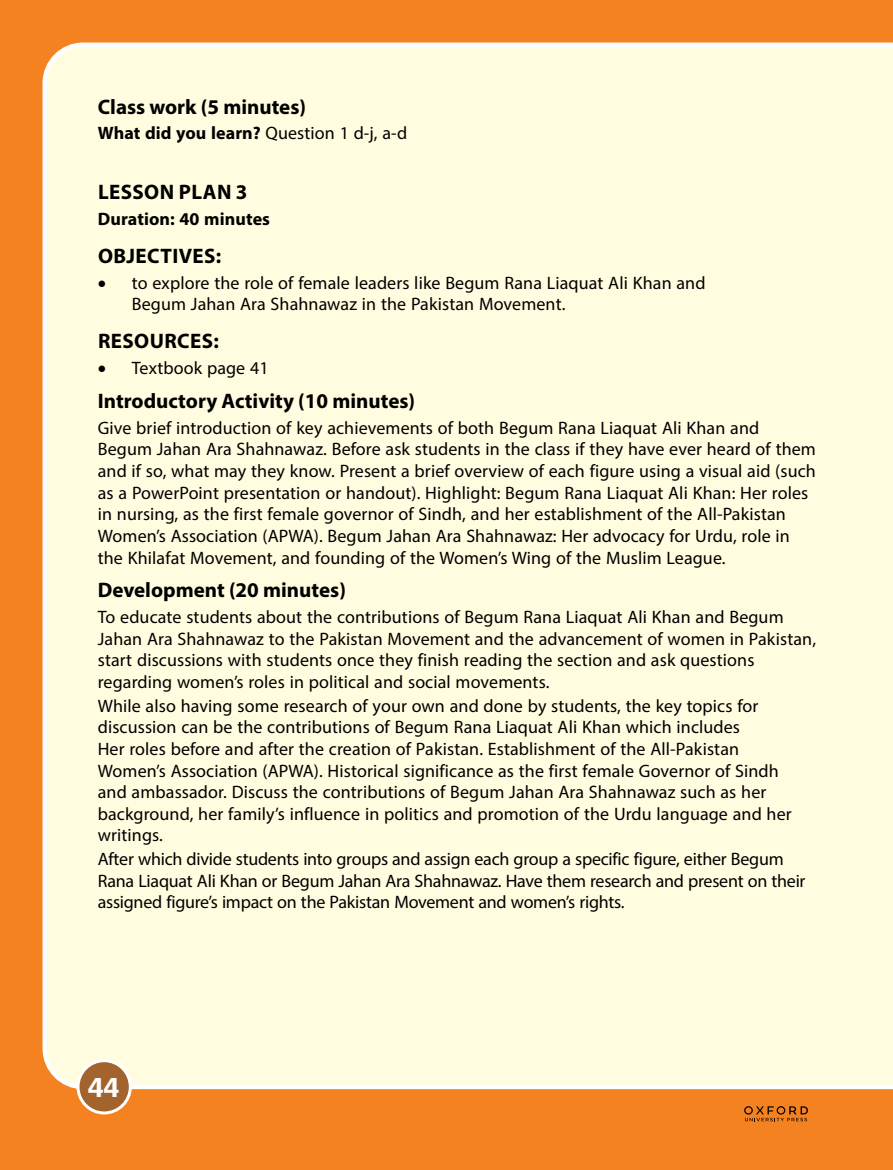
<style>
.page{position:relative;width:893px;height:1170px;background:#fff}
.page>*{position:absolute;margin:0;border:0;box-sizing:border-box;transform-origin:0 0}
.t1{font:700 27px "Forma DJR Text";color:#fff}
.t2{font:700 21px "Myriad Pro";color:#000}
.t3{font:700 21px "Myriad Pro";letter-spacing:.02em;color:#000}
.t4{font:18px/21.6px "Myriad Pro";letter-spacing:.005em;color:#000}
.t5{font:18px/21.6px "Myriad Pro";letter-spacing:-.015em;color:#000}
.t6{font:700 18px "Myriad Pro";letter-spacing:.005em;color:#000}
.s1{font-weight:400}
</style>
<div class="page">
<div style="left:0;top:0;width:893px;height:1169px;background:#f58220"></div>
<div style="left:42px;top:42px;width:851px;height:1049px;background:#fffcdf"></div>
<svg style="left:744px;top:1106px;width:64px;height:15px"></svg>
<div style="left:78px;top:1060px;width:52px;height:52px;background:#a3632c;border-radius:50%"></div>
<div style="left:77px;top:1059px;width:55px;height:55px;border:3px solid #fff;border-radius:50%"></div>
<p class="t2" style="left:98px;top:93px;width:210px">Class work (5 minutes)</p>
<p class="t6" style="left:98px;top:122px;width:311px">What did you learn? <span class="s1">Question 1 d-j, a-d</span></p>
<p class="t3" style="left:98px;top:178px;width:151px">LESSON PLAN 3</p>
<p class="t6" style="left:98px;top:207px;width:174px">Duration: 40 minutes</p>
<p class="t3" style="left:98px;top:242px;width:125px">OBJECTIVES:</p>
<p class="t4" style="left:132px;top:271px;width:575px;text-indent:-34px">• to explore the role of female leaders like Begum Rana Liaquat Ali Khan and<br>Begum Jahan Ara Shahnawaz in the Pakistan Movement.</p>
<p class="t3" style="left:98px;top:327px;width:122px">RESOURCES:</p>
<p class="t4" style="left:98px;top:357px;width:172px">• Textbook page 41</p>
<p class="t2" style="left:98px;top:387px;width:319px">Introductory Activity (10 minutes)</p>
<p class="t4" style="left:98px;top:416px;width:720px">Give brief introduction of key achievements of both Begum Rana Liaquat Ali Khan and Begum Jahan Ara Shahnawaz. Before ask students in the class if they have ever heard of them and if so, what may they know. Present a brief overview of each figure using a visual aid (such as a PowerPoint presentation or handout). Highlight: Begum Rana Liaquat Ali Khan: Her roles in nursing, as the first female governor of Sindh, and her establishment of the All-Pakistan Women’s Association (APWA). Begum Jahan Ara Shahnawaz: Her advocacy for Urdu, role in the Khilafat Movement, and founding of the Women’s Wing of the Muslim League.</p>
<p class="t2" style="left:98px;top:576px;width:250px">Development (20 minutes)</p>
<p class="t4" style="left:98px;top:606px;width:720px">To educate students about the contributions of Begum Rana Liaquat Ali Khan and Begum Jahan Ara Shahnawaz to the Pakistan Movement and the advancement of women in Pakistan, start discussions with students once they finish reading the section and ask questions regarding women’s roles in political and social movements.</p>
<p class="t4" style="left:98px;top:694px;width:695px">While also having some research of your own and done by students, the key topics for discussion can be the contributions of Begum Rana Liaquat Ali Khan which includes<br>Her roles before and after the creation of Pakistan. Establishment of the All-Pakistan Women’s Association (APWA). Historical significance as the first female Governor of Sindh and ambassador. Discuss the contributions of Begum Jahan Ara Shahnawaz such as her background, her family’s influence in politics and promotion of the Urdu language and her writings.</p>
<p class="t5" style="left:98px;top:847px;width:709px">After which divide students into groups and assign each group a specific figure, either Begum<br>Rana Liaquat Ali Khan or Begum Jahan Ara Shahnawaz. Have them research and present on their assigned figure’s impact on the Pakistan Movement and women’s rights.</p>
<h1 class="t1" style="left:88px;top:1066px;width:33px">44</h1>
</div>
